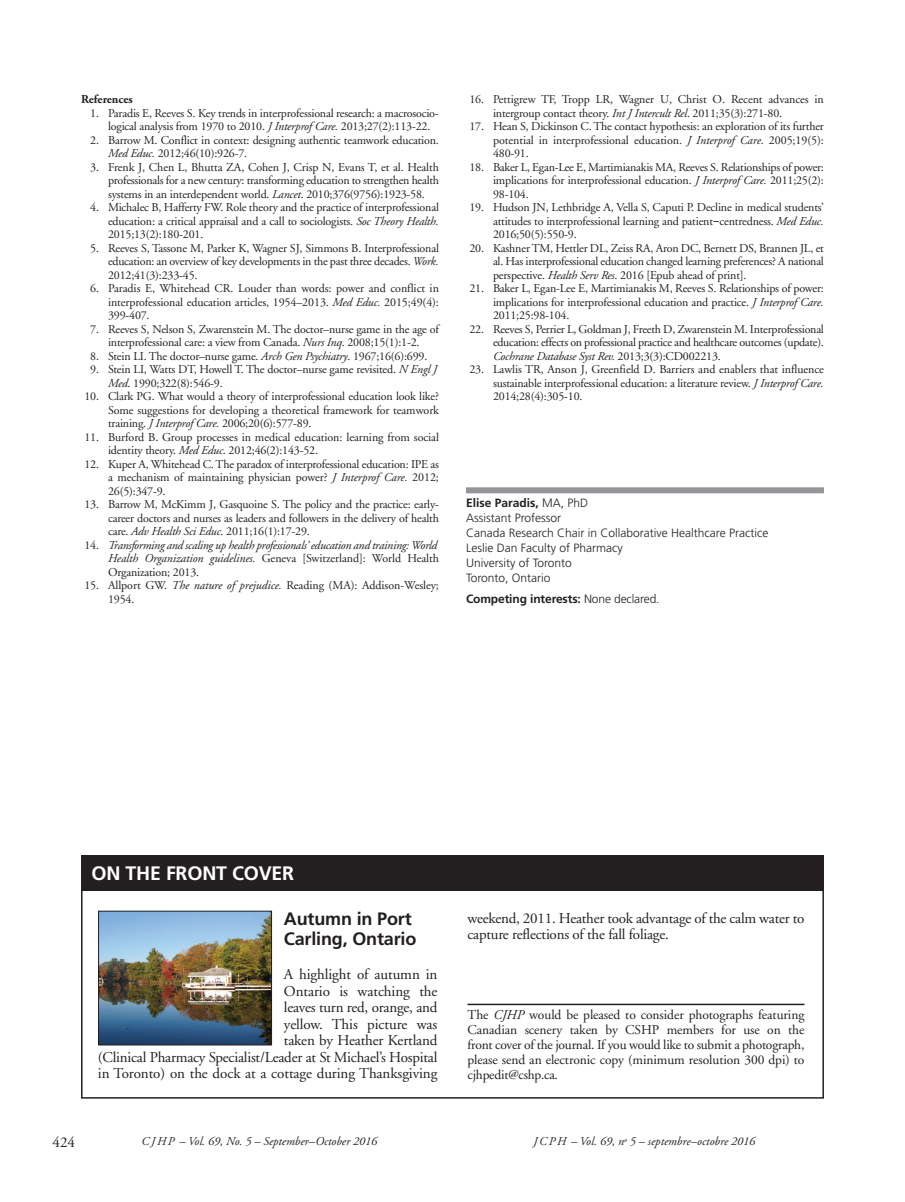
<style>
.page{position:relative;width:905px;height:1202px;background:#fff}
.page>*{position:absolute;margin:0;border:0;box-sizing:border-box;transform-origin:0 0}
.t1{font:700 19.5px "Frutiger";letter-spacing:-.01em;color:#fff}
.t2{font:700 18px/19.5px "Frutiger";letter-spacing:-.01em;color:#231f20}
.t3{font:15px/16.5px "Adobe Garamond";letter-spacing:-.015em;color:#231f20;text-align:right}
.t4{font:13.5px/15px "Adobe Garamond";letter-spacing:-.005em;color:#231f20;text-align:justify}
.t5{font:12px/13.5px "Adobe Garamond";letter-spacing:-.015em;color:#231f20;text-align:justify}
.t6{font:italic 12px/13.5px "Adobe Garamond";letter-spacing:-.02em;color:#231f20}
.t7{font:300 12px/15px "Frutiger";color:#231f20}
.t8{font:italic 12px "Adobe Garamond";color:#231f20}
.t9{font:700 12px "Frutiger";letter-spacing:-.01em;color:#231f20}
.t10{font:700 12px "Adobe Garamond";color:#231f20}
.s1{font-style:italic}
.s2{font-style:normal}
.s3{font-family:"Lucida Grande"}
.s4{font-weight:700}
.s5{font-weight:300}
</style>
<div class="page">
<div style="left:466px;top:487px;width:358px;height:6px;background:#939598"></div>
<hr style="left:467px;top:1003px;width:337px;height:2px;background:#231f20">
<div style="left:81px;top:855px;width:743px;height:36px;background:#231f20"></div>
<img style="left:100px;top:912px;width:170px;height:131px">
<div style="left:98px;top:910px;width:174px;height:135px;border:1px solid #231f20"></div>
<p class="t10" style="left:81px;top:95px;width:53px">References</p>
<p class="t5" style="left:108px;top:107px;width:332px;text-indent:-18px">1. Paradis E, Reeves S. Key trends in interprofessional research: a macrosocio&shy;logical analysis from 1970 to 2010. <span class="s1">J Interprof Care.</span> 2013;27(2):113-22.</p>
<p class="t5" style="left:108px;top:134px;width:332px;text-indent:-18px">2. Barrow M. Conflict in context: designing authentic teamwork education.<br><span class="s1">Med Educ.</span> 2012;46(10):926-7.</p>
<p class="t5" style="left:108px;top:161px;width:332px;text-indent:-18px">3. Frenk J, Chen L, Bhutta ZA, Cohen J, Crisp N, Evans T, et al. Health professionals for a new century: transforming education to strengthen health systems in an interdependent world. <span class="s1">Lancet</span>. 2010;376(9756):1923-58.</p>
<p class="t5" style="left:108px;top:202px;width:332px;text-indent:-18px">4. Michalec B, Hafferty FW. Role theory and the practice of interprofessional education: a critical appraisal and a call to sociologists. <span class="s1">Soc Theory Health.<br></span>2015;13(2):180-201.</p>
<p class="t5" style="left:108px;top:242px;width:332px;text-indent:-18px">5. Reeves S, Tassone M, Parker K, Wagner SJ, Simmons B. Interprofessional education: an overview of key developments in the past three decades. <span class="s1">Work.<br></span>2012;41(3):233-45.</p>
<p class="t5" style="left:108px;top:283px;width:332px;text-indent:-18px">6. Paradis E, Whitehead CR. Louder than words: power and conflict in interprofessional education articles, 1954–2013. <span class="s1">Med Educ.</span> 2015;49(4):<br>399-407.</p>
<p class="t5" style="left:90px;top:323px;width:350px;text-align:center">7. Reeves S, Nelson S, Zwarenstein M. The doctor–nurse game in the age of interprofessional care: a view from Canada. <span class="s1">Nurs Inq</span>. 2008;15(1):1-2.</p>
<p class="t5" style="left:90px;top:350px;width:338px">8. Stein LI. The doctor–nurse game. <span class="s1">Arch Gen Psychiatry</span>. 1967;16(6):699.</p>
<p class="t5" style="left:108px;top:364px;width:331px;text-indent:-18px">9. Stein LI, Watts DT, Howell T. The doctor–nurse game revisited. <span class="s1">N Engl J<br>Med</span>. 1990;322(8):546-9.</p>
<p class="t5" style="left:108px;top:391px;width:332px;text-indent:-24px">10. Clark PG. What would a theory of interprofessional education look like?<br>Some suggestions for developing a theoretical framework for teamwork training. <span class="s1">J Interprof Care.</span> 2006;20(6):577-89.</p>
<p class="t5" style="left:108px;top:431px;width:332px;text-indent:-24px">11. Burford B. Group processes in medical education: learning from social identity theory. <span class="s1">Med Educ</span>. 2012;46(2):143-52.</p>
<p class="t5" style="left:108px;top:458px;width:332px;text-indent:-24px">12. Kuper A, Whitehead C. The paradox of interprofessional education: IPE as a mechanism of maintaining physician power? <span class="s1">J Interprof Care.</span> 2012; 26(5):347-9.</p>
<p class="t5" style="left:108px;top:499px;width:332px;text-indent:-24px">13. Barrow M, McKimm J, Gasquoine S. The policy and the practice: early&shy;career doctors and nurses as leaders and followers in the delivery of health care. <span class="s1">Adv Health Sci Educ</span>. 2011;16(1):17-29.</p>
<p class="t6" style="left:108px;top:539px;width:332px;text-indent:-24px"><span class="s2">14.</span> Transforming and scaling up health professionals’ education and training: World<br>Health Organization guidelines. <span class="s2">Geneva [Switzerland]: World Health<br>Organization; 2013.</span></p>
<p class="t5" style="left:108px;top:580px;width:332px;text-indent:-24px">15. Allport GW. <span class="s1">The nature of prejudice.</span> Reading (MA): Addison-Wesley;<br>1954.</p>
<p class="t5" style="left:493px;top:94px;width:332px;text-indent:-24px">16. Pettigrew TF, Tropp LR, Wagner U, Christ O. Recent advances in intergroup contact theory. <span class="s1">Int J Intercult Rel</span>. 2011;35(3):271-80.</p>
<p class="t5" style="left:493px;top:121px;width:332px;text-indent:-24px">17. Hean S, Dickinson C. The contact hypothesis: an exploration of its further potential in interprofessional education. <span class="s1">J Interprof Care</span>. 2005;19(5):<br>480-91.</p>
<p class="t5" style="left:493px;top:161px;width:332px;text-indent:-24px">18. Baker L, Egan-Lee E, Martimianakis MA, Reeves S. Relationships of power: implications for interprofessional education. <span class="s1">J Interprof Care.</span> 2011;25(2):<br>98-104.</p>
<p class="t5" style="left:493px;top:202px;width:332px;text-indent:-24px">19. Hudson JN, Lethbridge A, Vella S, Caputi P. Decline in medical students’ attitudes to interprofessional learning and patient<span class="s3">‐</span>centredness. <span class="s1">Med Educ.<br></span>2016;50(5):550-9.</p>
<p class="t5" style="left:493px;top:242px;width:332px;text-indent:-24px">20. Kashner TM, Hettler DL, Zeiss RA, Aron DC, Bernett DS, Brannen JL, et al. Has interprofessional education changed learning preferences? A national perspective. <span class="s1">Health Serv Res</span>. 2016 [Epub ahead of print].</p>
<p class="t5" style="left:493px;top:283px;width:332px;text-indent:-24px">21. Baker L, Egan-Lee E, Martimianakis M, Reeves S. Relationships of power: implications for interprofessional education and practice. <span class="s1">J Interprof Care.<br></span>2011;25:98-104.</p>
<p class="t5" style="left:493px;top:323px;width:332px;text-indent:-24px">22. Reeves S, Perrier L, Goldman J, Freeth D, Zwarenstein M. Interprofessional education: effects on professional practice and healthcare outcomes (update).<br><span class="s1">Cochrane Database Syst Rev.</span> 2013;3(3):CD002213.</p>
<p class="t5" style="left:493px;top:364px;width:332px;text-indent:-24px">23. Lawlis TR, Anson J, Greenfield D. Barriers and enablers that influence sustainable interprofessional education: a literature review. <span class="s1">J Interprof Care.<br></span>2014;28(4):305-10.</p>
<p class="t7" style="left:466px;top:496px;width:304px"><span class="s4">Elise Paradis,</span> MA, PhD<br>Assistant Professor<br>Canada Research Chair in Collaborative Healthcare Practice<br>Leslie Dan Faculty of Pharmacy<br>University of Toronto<br>Toronto, Ontario</p>
<p class="t9" style="left:466px;top:594px;width:195px">Competing interests: <span class="s5">None declared.</span></p>
<h1 class="t1" style="left:92px;top:865px;width:204px">ON THE FRONT COVER</h1>
<h2 class="t2" style="left:284px;top:910px;width:134px">Autumn in Port<br>Carling, Ontario</h2>
<p class="t3" style="left:98px;top:967px;width:341px">A highlight of autumn in<br>Ontario is watching the<br>leaves turn red, orange, and<br>yellow. This picture was<br>taken by Heather Kertland<br>(Clinical Pharmacy Specialist/Leader at St Michael’s Hospital in Toronto) on the dock at a cottage during Thanksgiving</p>
<p class="t3" style="left:467px;top:911px;width:338px;text-align:left">weekend, 2011. Heather took advantage of the calm water to capture reflections of the fall foliage.</p>
<p class="t4" style="left:467px;top:1008px;width:338px">The <span class="s1">CJHP</span> would be pleased to consider photographs featuring Canadian scenery taken by CSHP members for use on the front cover of the journal. If you would like to submit a photograph, please send an electronic copy (minimum resolution 300 dpi) to cjhpedit@cshp.ca.</p>
<p class="t3" style="left:52px;top:1135px;width:24px">424</p>
<p class="t8" style="left:141px;top:1136px;width:237px">CJHP – Vol. 69, No. 5 – September–October 2016</p>
<p class="t8" style="left:533px;top:1136px;width:223px">JCPH – Vol. 69, n<sup>o</sup> 5 – septembre–octobre 2016</p>
</div>
